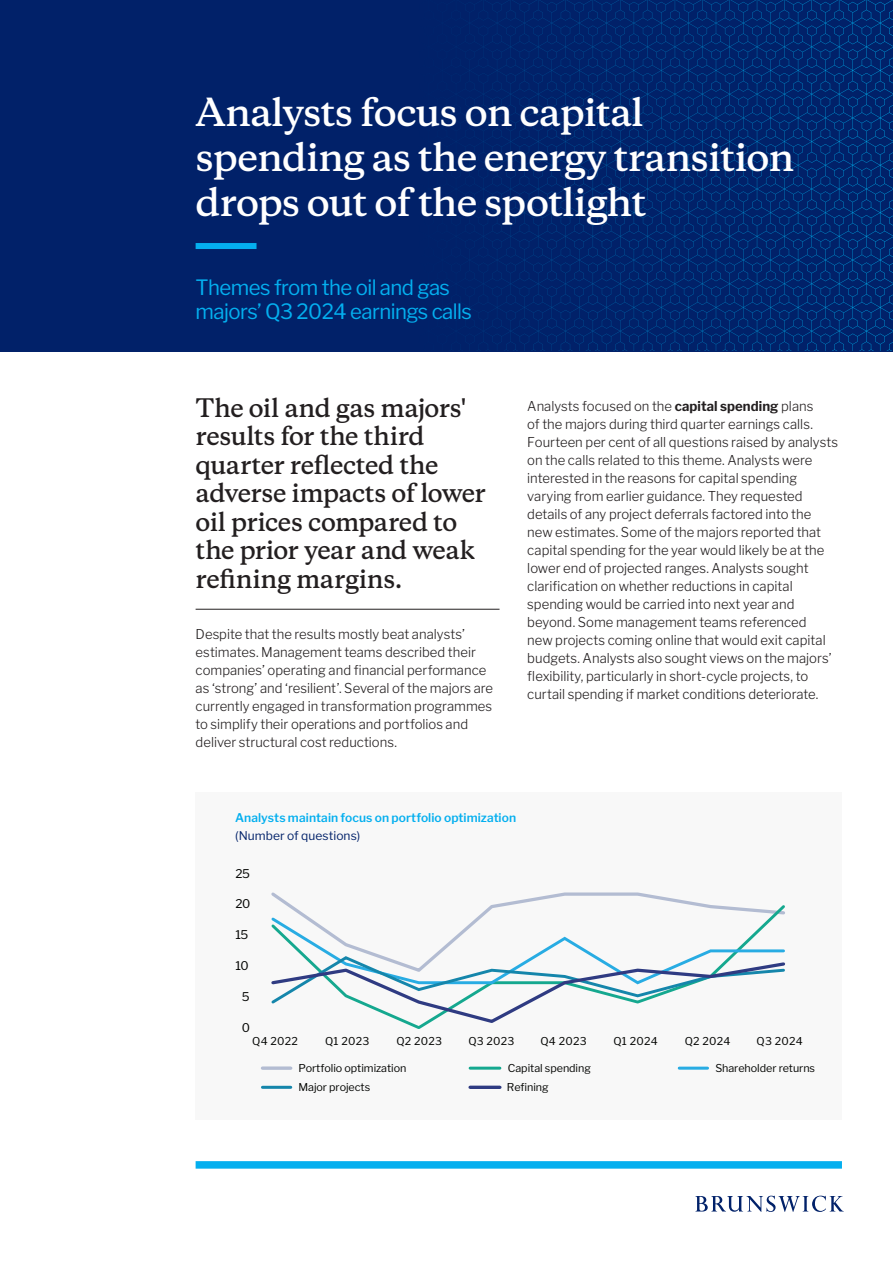
<style>
.page{position:relative;width:893px;height:1263px;background:#fff}
.page>*{position:absolute;margin:0;border:0;box-sizing:border-box;transform-origin:0 0}
.t1{font:600 36px/45px "Copernicus";letter-spacing:-.025em;color:#fff}
.Intro_para{font:600 24px/28.5px "Copernicus";letter-spacing:-.02em;color:#231f20}
.t2{font:21px/24px "Libre Franklin";letter-spacing:-.025em;color:#04afef}
.Body_text{font:300 13.5px/18px "Libre Franklin";color:#231f20}
.Subhead_level_3{font:600 12px "Libre Franklin";letter-spacing:.005em;color:#04afef}
.Subhead_level_3-2{font:12px "Libre Franklin";letter-spacing:.005em;color:#012169}
.t3{font:12px "Libre Franklin";letter-spacing:-.04em;color:#040503}
.t4{font:10.8px "Libre Franklin";letter-spacing:-.005em;color:#040503}
.s1{font-weight:700}
</style>
<div class="page">
<svg style="left:0;top:0;width:893px;height:351px;background:#00236b"></svg>
<div style="left:196px;top:792px;width:646px;height:327px;background:#f8f8f8"></div>
<svg style="left:262px;top:1066px;width:29px;height:4px"></svg>
<hr style="left:470px;top:1067px;width:30px;height:3px;background:#15a88f">
<svg style="left:679px;top:1066px;width:28px;height:4px"></svg>
<hr style="left:262px;top:1086px;width:29px;height:3px;background:#1586ab">
<svg style="left:470px;top:1085px;width:30px;height:4px"></svg>
<svg style="left:271px;top:892px;width:514px;height:133px"></svg>
<div style="left:196px;top:243px;width:60px;height:6px;background:#04afef"></div>
<svg style="left:695px;top:1196px;width:149px;height:16px"></svg>
<div style="left:196px;top:1161px;width:646px;height:8px;background:#04afef"></div>
<hr style="left:196px;top:609px;width:303px;height:1px;background:#231f20">
<p class="t1" style="left:196px;top:90px;width:600px">Analysts focus on capital spending as the energy transition drops out of the spotlight</p>
<p class="t2" style="left:196px;top:274px;width:278px">Themes from the oil and gas majors’ Q3 2024 earnings calls</p>
<p class="Intro_para" style="left:196px;top:394px;width:292px">The oil and gas majors' results for the third quarter reflected the adverse impacts of lower oil prices compared to the prior year and weak refining margins.</p>
<p class="Body_text" style="left:196px;top:623px;width:299px">Despite that the results mostly beat analysts’ estimates. Management teams described their companies’ operating and financial performance as ‘strong’ and ‘resilient’. Several of the majors are currently engaged in transformation programmes to simplify their operations and portfolios and deliver structural cost reductions.</p>
<p class="Body_text" style="left:527px;top:395px;width:312px">Analysts focused on the <span class="s1">capital spending</span> plans<br>of the majors during third quarter earnings calls.<br>Fourteen per cent of all questions raised by analysts on the calls related to this theme. Analysts were interested in the reasons for capital spending varying from earlier guidance. They requested details of any project deferrals factored into the new estimates. Some of the majors reported that capital spending for the year would likely be at the lower end of projected ranges. Analysts sought clarification on whether reductions in capital spending would be carried into next year and beyond. Some management teams referenced<br>new projects coming online that would exit capital budgets. Analysts also sought views on the majors’ flexibility, particularly in short-cycle projects, to curtail spending if market conditions deteriorate.</p>
<p class="Subhead_level_3" style="left:235px;top:808px;width:283px">Analysts maintain focus on portfolio optimization</p>
<p class="Subhead_level_3-2" style="left:235px;top:826px;width:127px">(Number of questions)</p>
<p class="t3" style="left:235px;top:864px;width:16px">25</p>
<p class="t3" style="left:235px;top:895px;width:16px">20</p>
<p class="t3" style="left:235px;top:925px;width:14px">15</p>
<p class="t3" style="left:235px;top:956px;width:15px">10</p>
<p class="t3" style="left:242px;top:987px;width:9px">5</p>
<p class="t3" style="left:242px;top:1018px;width:10px">0</p>
<p class="t4" style="left:252px;top:1033px;width:47px">Q4 2022</p>
<p class="t4" style="left:325px;top:1033px;width:46px">Q1 2023</p>
<p class="t4" style="left:396px;top:1033px;width:47px">Q2 2023</p>
<p class="t4" style="left:468px;top:1033px;width:48px">Q3 2023</p>
<p class="t4" style="left:540px;top:1033px;width:48px">Q4 2023</p>
<p class="t4" style="left:613px;top:1033px;width:46px">Q1 2024</p>
<p class="t4" style="left:685px;top:1033px;width:47px">Q2 2024</p>
<p class="t4" style="left:757px;top:1033px;width:48px">Q3 2024</p>
<p class="t4" style="left:298px;top:1059px;width:110px">Portfolio optimization</p>
<p class="t4" style="left:508px;top:1059px;width:84px">Capital spending</p>
<p class="t4" style="left:715px;top:1059px;width:101px">Shareholder returns</p>
<p class="t4" style="left:298px;top:1078px;width:73px">Major projects</p>
<p class="t4" style="left:507px;top:1078px;width:43px">Refining</p>
</div>
